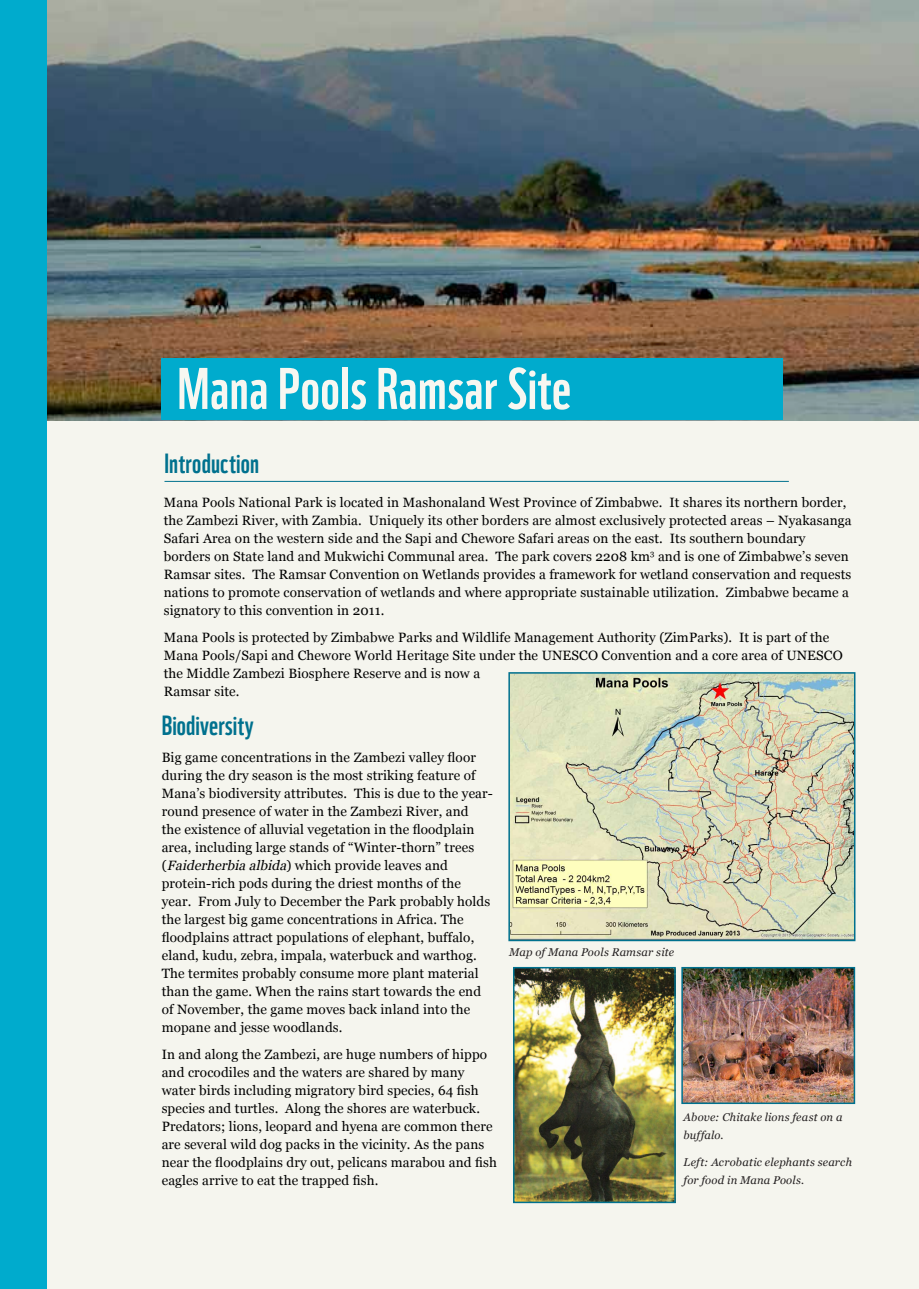
<style>
.page{position:relative;width:919px;height:1289px;background:#fff}
.page>*{position:absolute;margin:0;border:0;box-sizing:border-box;transform-origin:0 0}
.FS_Heading{font:57px "WWF";letter-spacing:.01em;color:#f7f7f1}
.FS_U_lc_heading{font:27px "WWF";letter-spacing:.01em;color:#00718e}
.FS_Body_text{font:27px "WWF";letter-spacing:.005em;color:#00718e}
.FS_Body_text-2{font:13.5px/18px "Georgia";letter-spacing:.01em;color:#000}
.FS_Body_text-3{font:italic 11.25px/18px "Georgia";letter-spacing:.015em;color:#231f20}
.s1{font-style:italic}
</style>
<div class="page">
<div style="left:0;top:0;width:918px;height:1288px;background:#f5f5ee"></div>
<img style="left:46px;top:0;width:872px;height:420px">
<div style="left:162px;top:358px;width:620px;height:62px;background:#00abcd"></div>
<hr style="left:164px;top:481px;width:624px;height:1px;background:#00718e">
<div style="left:0;top:0;width:46px;height:1288px;background:#00abcd"></div>
<img style="left:516px;top:969px;width:156px;height:231px">
<div style="left:513px;top:966px;width:162px;height:237px;border:2px solid #00718e"></div>
<img style="left:684px;top:969px;width:168px;height:131px">
<div style="left:681px;top:966px;width:174px;height:137px;border:2px solid #00718e"></div>
<img style="left:511px;top:675px;width:341px;height:263px">
<div style="left:508px;top:672px;width:347px;height:269px;border:2px solid #00718e"></div>
<p class="FS_Heading" style="left:177px;top:344px;width:395px">Mana Pools Ramsar Site</p>
<p class="FS_U_lc_heading" style="left:164px;top:441px;width:96px">Introduction</p>
<p class="FS_Body_text-2" style="left:164px;top:493px;width:689px">Mana Pools National Park is located in Mashonaland West Province of Zimbabwe. It shares its northern border, the Zambezi River, with Zambia. Uniquely its other borders are almost exclusively protected areas – Nyakasanga Safari Area on the western side and the Sapi and Chewore Safari areas on the east. Its southern boundary borders on State land and Mukwichi Communal area. The park covers 2208 km<sup>3</sup> and is one of Zimbabwe’s seven Ramsar sites. The Ramsar Convention on Wetlands provides a framework for wetland conservation and requests nations to promote conservation of wetlands and where appropriate sustainable utilization. Zimbabwe became a signatory to this convention in 2011.</p>
<p class="FS_Body_text-2" style="left:164px;top:628px;width:680px">Mana Pools is protected by Zimbabwe Parks and Wildlife Management Authority (ZimParks). It is part of the<br>Mana Pools/Sapi and Chewore World Heritage Site under the UNESCO Convention and a core area of UNESCO the Middle Zambezi Biosphere Reserve and is now a</p>
<p class="FS_Body_text-2" style="left:164px;top:682px;width:77px">Ramsar site.</p>
<p class="FS_Body_text" style="left:162px;top:704px;width:93px">Biodiversity</p>
<p class="FS_Body_text-2" style="left:162px;top:748px;width:333px">Big game concentrations in the Zambezi valley floor during the dry season is the most striking feature of Mana’s biodiversity attributes. This is due to the year&shy;round presence of water in the Zambezi River, and<br>the existence of alluvial vegetation in the floodplain area, including large stands of “Winter-thorn” trees (<span class="s1">Faiderherbia albida</span>) which provide leaves and protein-rich pods during the driest months of the year. From July to December the Park probably holds the largest big game concentrations in Africa. The floodplains attract populations of elephant, buffalo, eland, kudu, zebra, impala, waterbuck and warthog.<br>The termites probably consume more plant material than the game. When the rains start towards the end of November, the game moves back inland into the mopane and jesse woodlands.</p>
<p class="FS_Body_text-2" style="left:162px;top:1045px;width:337px">In and along the Zambezi, are huge numbers of hippo and crocodiles and the waters are shared by many water birds including migratory bird species, 64 fish species and turtles. Along the shores are waterbuck.<br>Predators; lions, leopard and hyena are common there are several wild dog packs in the vicinity. As the pans near the floodplains dry out, pelicans marabou and fish eagles arrive to eat the trapped fish.</p>
<p class="FS_Body_text-3" style="left:509px;top:943px;width:166px">Map of Mana Pools Ramsar site</p>
<p class="FS_Body_text-3" style="left:683px;top:1108px;width:160px">Above: Chitake lions feast on a buffalo.</p>
<p class="FS_Body_text-3" style="left:683px;top:1153px;width:170px">Left: Acrobatic elephants search for food in Mana Pools.</p>
</div>
